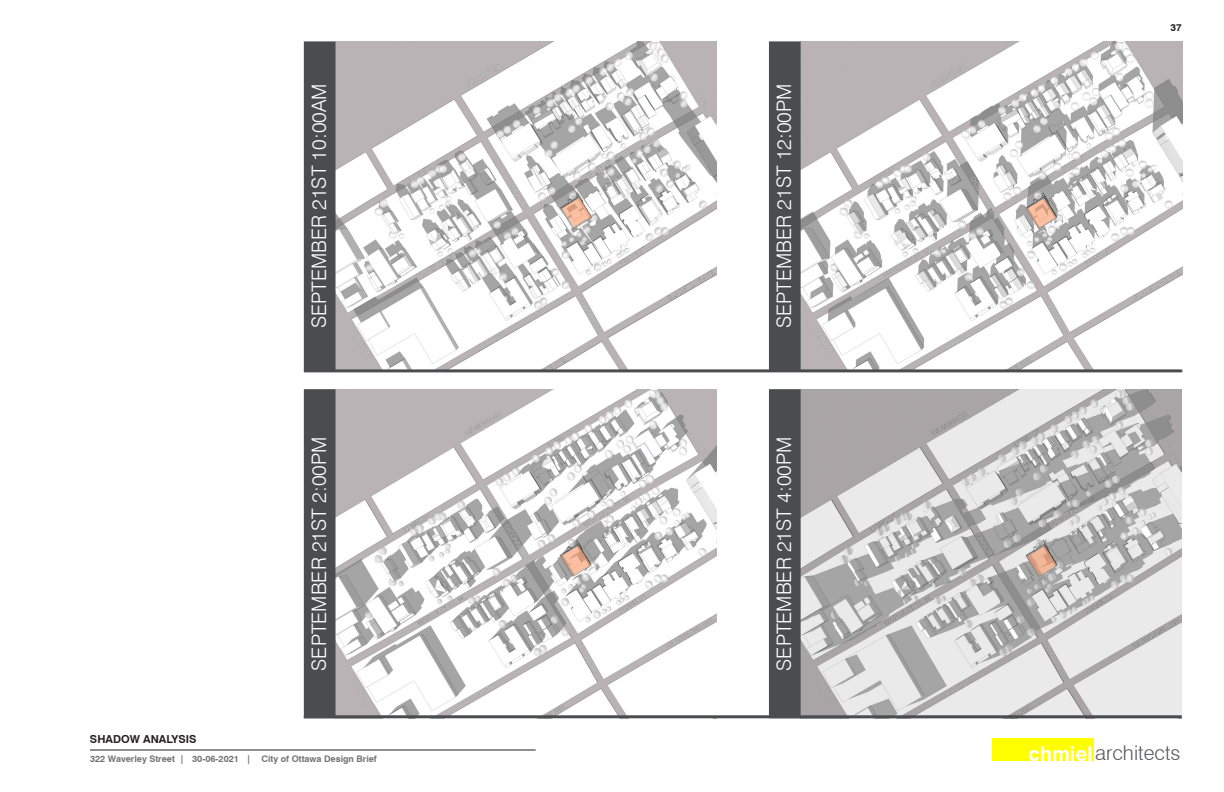
<style>
.page{position:relative;width:1224px;height:792px;background:#fff}
.page>*{position:absolute;margin:0;border:0;box-sizing:border-box;transform-origin:0 0}
.t1{font:300 20.4px "Swiss 721 BT";color:#57585a}
.t2{font:300 20px "Swiss 721 BT";color:#fff}
.t3{font:700 11px "Swiss 721 BT";color:#231f20}
.t4{font:700 10px "Swiss 721 BT";color:#231f20}
.t5{font:700 9px "Swiss 721 BT";color:#727376}
.s1{font-weight:700;color:#fff}
</style>
<div class="page">
<div style="left:992px;top:738px;width:102px;height:22px;background:#ff0"></div>
<hr style="left:90px;top:750px;width:446px;height:1px;background:#231f20">
<img style="left:336px;top:42px;width:381px;height:327px">
<img style="left:801px;top:42px;width:381px;height:327px">
<img style="left:336px;top:389px;width:381px;height:330px">
<img style="left:800px;top:389px;width:382px;height:330px">
<svg style="left:562px;top:198px;width:29px;height:29px"></svg>
<svg style="left:561px;top:546px;width:30px;height:30px"></svg>
<svg style="left:1027px;top:198px;width:29px;height:30px"></svg>
<svg style="left:1027px;top:546px;width:29px;height:30px"></svg>
<hr style="left:304px;top:369px;width:878px;height:3px;background:#4b4c4d">
<div style="left:307px;top:45px;width:25px;height:322px;background:#4b4c4d"></div>
<div style="left:304px;top:41px;width:32px;height:330px;border:7px solid #4b4c4d"></div>
<div style="left:772px;top:45px;width:25px;height:322px;background:#4b4c4d"></div>
<div style="left:769px;top:41px;width:32px;height:330px;border:7px solid #4b4c4d"></div>
<div style="left:307px;top:393px;width:25px;height:322px;background:#4b4c4d"></div>
<div style="left:304px;top:389px;width:32px;height:329px;border:7px solid #4b4c4d"></div>
<div style="left:772px;top:393px;width:25px;height:322px;background:#4b4c4d"></div>
<div style="left:769px;top:389px;width:32px;height:329px;border:7px solid #4b4c4d"></div>
<hr style="left:304px;top:715px;width:878px;height:3px;background:#4b4c4d">
<p class="t3" style="left:90px;top:735px;width:108px">SHADOW ANALYSIS</p>
<p class="t2" style="left:311px;top:328px;width:246px;rotate:-90deg">SEPTEMBER 21ST 10:00AM</p>
<p class="t2" style="left:776px;top:328px;width:246px;rotate:-90deg">SEPTEMBER 21ST 12:00PM</p>
<p class="t2" style="left:311px;top:671px;width:235px;rotate:-90deg">SEPTEMBER 21ST 2:00PM</p>
<p class="t2" style="left:776px;top:671px;width:235px;rotate:-90deg">SEPTEMBER 21ST 4:00PM</p>
<p class="t4" style="left:1170px;top:24px;width:13px">37</p>
<p class="t5" style="left:90px;top:756px;width:288px">322 Waverley Street | 30-06-2021 | City of Ottawa Design Brief</p>
<p class="t1" style="left:1029px;top:742px;width:154px"><span class="s1">chmiel</span>architects</p>
</div>
